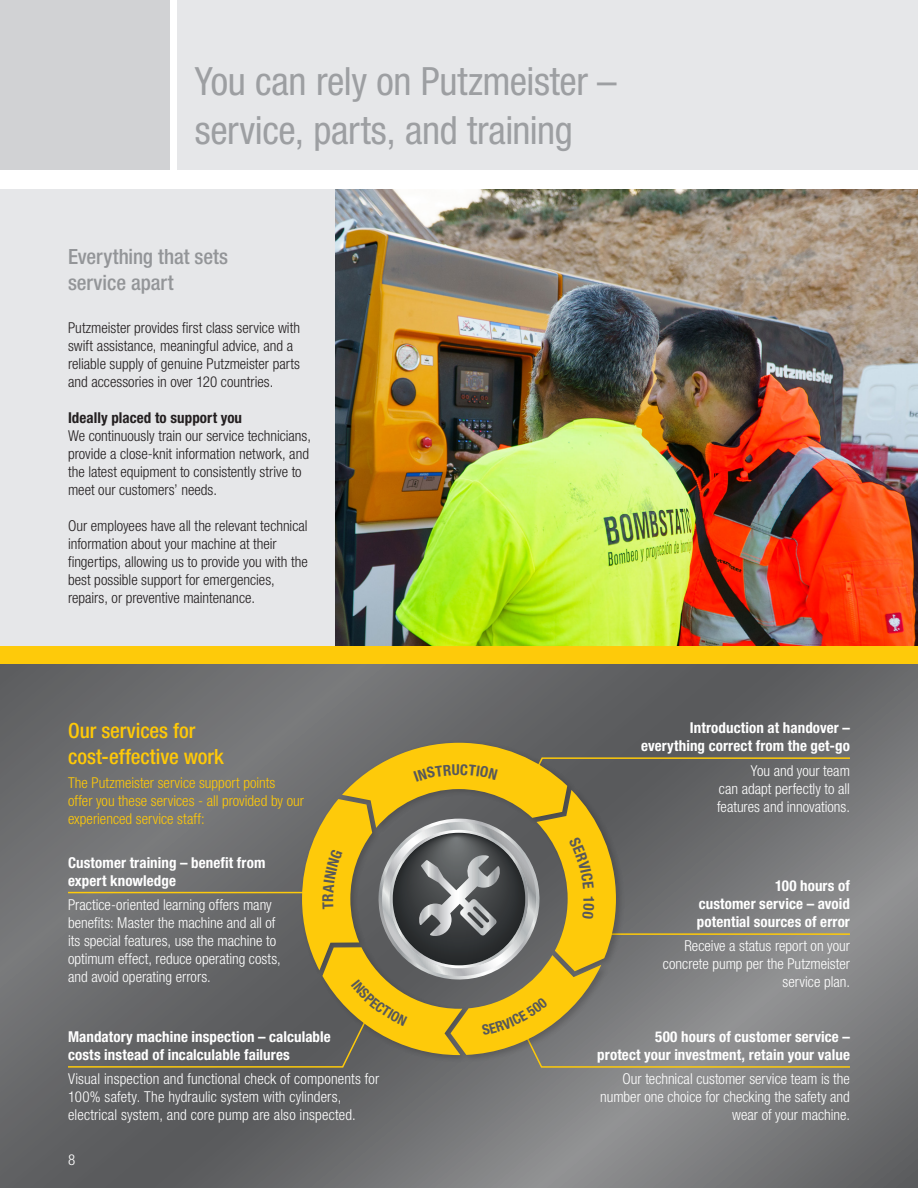
<style>
.page{position:relative;width:918px;height:1188px;background:#fff}
.page>*{position:absolute;margin:0;border:0;box-sizing:border-box;transform-origin:0 0}
.headline_grey{font:condensed 39px "Helvetica Neue LT Pro";letter-spacing:-.01em;color:#9d9fa2}
.subhead_grey{font:500 condensed 21px/26.2px "Helvetica Neue LT Pro";letter-spacing:-.005em;color:#ffc908}
.subhead_grey-2{font:500 condensed 21px "Helvetica Neue LT Pro";letter-spacing:-.005em;color:#939598}
.copy_text{font:300 condensed 15px/18px "Helvetica Neue LT Pro";color:#fff;text-align:right}
.copy_text-2{font:300 condensed 15px/18px "Helvetica Neue LT Pro";color:#231f20}
.copy_text_bold{font:700 condensed 15px/18px "Helvetica Neue LT Pro";letter-spacing:.005em;color:#fff}
.copy_text-3{font:300 condensed 15px/18px "Helvetica Neue LT Pro";color:#ffc908}
.copy_text_bold-2{font:700 condensed 15px "Helvetica Neue LT Pro";letter-spacing:.005em;color:#231f20}
.Bullet_Copy{font:300 condensed 15px "Helvetica Neue LT Std";color:#fff}
</style>
<div class="page">
<div style="left:0;top:0;width:169px;height:169px;background:#d1d2d4"></div>
<svg style="left:0;top:664px;width:918px;height:524px;background:#6f7071"></svg>
<div style="left:0;top:189px;width:336px;height:469px;background:#e6e7e9"></div>
<img style="left:336px;top:189px;width:582px;height:458px">
<div style="left:0;top:647px;width:918px;height:17px;background:#feca0a"></div>
<svg style="left:67px;top:743px;width:784px;height:325px;background:#867e61"></svg>
<p class="headline_grey" style="left:195px;top:59px;width:423px">You can rely on Putzmeister –</p>
<p class="headline_grey" style="left:195px;top:107px;width:379px">service, parts, and training</p>
<p class="subhead_grey-2" style="left:68px;top:244px;width:162px">Everything that sets</p>
<p class="subhead_grey-2" style="left:68px;top:270px;width:107px">service apart</p>
<p class="copy_text-2" style="left:68px;top:318px;width:234px">Putzmeister provides first class service with swift assistance, meaningful advice, and a reliable supply of genuine Putzmeister parts and accessories in over 120 countries.</p>
<p class="copy_text_bold-2" style="left:68px;top:408px;width:176px">Ideally placed to support you</p>
<p class="copy_text-2" style="left:68px;top:426px;width:244px">We continuously train our service technicians, provide a close-knit information network, and the latest equipment to consistently strive to meet our customers’ needs.</p>
<p class="copy_text-2" style="left:68px;top:516px;width:241px">Our employees have all the relevant technical information about your machine at their fingertips, allowing us to provide you with the best possible support for emergencies, repairs, or preventive maintenance.</p>
<p class="subhead_grey" style="left:68px;top:717px;width:157px">Our services for cost-effective work</p>
<p class="copy_text-3" style="left:68px;top:773px;width:237px">The Putzmeister service support points<br>offer you these services - all provided by our experienced service staff:</p>
<p class="copy_text_bold" style="left:68px;top:853px;width:199px">Customer training – benefit from expert knowledge</p>
<p class="copy_text" style="left:68px;top:896px;width:214px;text-align:left">Practice-oriented learning offers many benefits: Master the machine and all of its special features, use the machine to optimum effect, reduce operating costs, and avoid operating errors.</p>
<p class="copy_text_bold" style="left:68px;top:1027px;width:264px">Mandatory machine inspection – calculable costs instead of incalculable failures</p>
<p class="copy_text" style="left:68px;top:1070px;width:313px;text-align:left">Visual inspection and functional check of components for<br>100% safety. The hydraulic system with cylinders, electrical system, and core pump are also inspected.</p>
<p class="Bullet_Copy" style="left:68px;top:1151px;width:9px">8</p>
<p class="copy_text_bold" style="left:690px;top:719px;width:162px">Introduction at handover –</p>
<p class="copy_text_bold" style="left:641px;top:737px;width:210px">everything correct from the get-go</p>
<p class="copy_text" style="left:717px;top:761px;width:134px;text-align:justify;text-indent:34px">You and your team can adapt perfectly to all features and innovations.</p>
<p class="copy_text_bold" style="left:697px;top:876px;width:155px;text-align:justify;text-indent:78px">100 hours of customer service – avoid potential sources of error</p>
<p class="copy_text" style="left:663px;top:937px;width:188px">Receive a status report on your concrete pump per the Putzmeister service plan.</p>
<p class="copy_text_bold" style="left:597px;top:1027px;width:254px;text-align:right">500 hours of customer service –<br>protect your investment, retain your value</p>
<p class="copy_text" style="left:600px;top:1070px;width:251px">Our technical customer service team is the number one choice for checking the safety and wear of your machine.</p>
</div>
